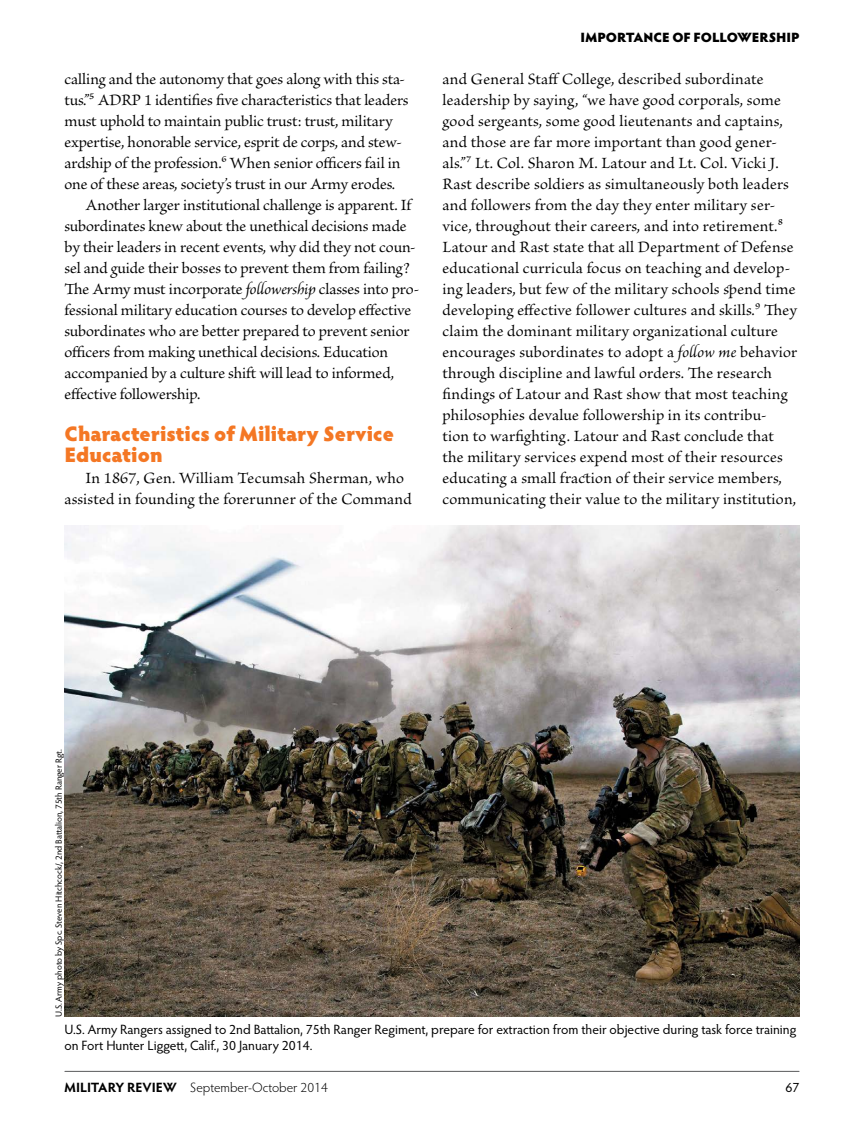
<style>
.page{position:relative;width:864px;height:1134px;background:#fff}
.page>*{position:absolute;margin:0;border:0;box-sizing:border-box;transform-origin:0 0}
.t1{font:900 21px/21px "Hypatia Sans Pro";color:#f47724}
.t2{font:16.5px/21px "Brioso Pro";letter-spacing:.005em;color:#000}
.t3{font:13.5px/16.5px "Hypatia Sans Pro";color:#000}
.t4{font:300 13.5px "Hypatia Sans Pro";color:#000}
.t5{font:900 13.5px "Hypatia Sans Pro";letter-spacing:-.01em;color:#000}
.t6{font:9px "Hypatia Sans Pro";letter-spacing:-.005em;color:#000}
.s1{font-style:italic}
.s2{font-weight:700}
</style>
<div class="page">
<hr style="left:65px;top:1071px;width:734px;height:1px;background:#58595b">
<img style="left:64px;top:525px;width:736px;height:492px">
<p class="t2" style="left:64px;top:69px;width:342px">calling and the autonomy that goes along with this sta-</p>
<p class="t2" style="left:64px;top:90px;width:346px">tus.”5 ADRP 1 identifies five characteristics that leaders</p>
<p class="t2" style="left:64px;top:111px;width:330px">must uphold to maintain public trust: trust, military</p>
<p class="t2" style="left:64px;top:132px;width:339px">expertise, honorable service, esprit de corps, and stew-</p>
<p class="t2" style="left:64px;top:153px;width:338px">ardship of the profession.6 When senior officers fail in</p>
<p class="t2" style="left:64px;top:174px;width:332px">one of these areas, society’s trust in our Army erodes.</p>
<p class="t2" style="left:86px;top:195px;width:327px">Another larger institutional challenge is apparent. If</p>
<p class="t2" style="left:64px;top:216px;width:344px">subordinates knew about the unethical decisions made</p>
<p class="t2" style="left:64px;top:237px;width:353px">by their leaders in recent events, why did they not coun-</p>
<p class="t2" style="left:64px;top:258px;width:347px">sel and guide their bosses to prevent them from failing?</p>
<p class="t2" style="left:64px;top:279px;width:356px">The Army must incorporate <span class="s1">followership</span> classes into pro-</p>
<p class="t2" style="left:64px;top:300px;width:348px">fessional military education courses to develop effective</p>
<p class="t2" style="left:64px;top:321px;width:346px">subordinates who are better prepared to prevent senior</p>
<p class="t2" style="left:64px;top:342px;width:325px">officers from making unethical decisions. Education</p>
<p class="t2" style="left:64px;top:363px;width:331px">accompanied by a culture shift will lead to informed,</p>
<p class="t2" style="left:64px;top:384px;width:137px">effective followership.</p>
<p class="t1" style="left:64px;top:422px;width:331px">Characteristics of Military Service<br>Education</p>
<p class="t2" style="left:64px;top:468px;width:349px;text-indent:21px">In 1867, Gen. William Tecumsah Sherman, who assisted in founding the forerunner of the Command</p>
<p class="t5" style="left:581px;top:27px;width:220px">IMPORTANCE OF FOLLOWERSHIP</p>
<p class="t2" style="left:442px;top:69px;width:356px">and General Staff College, described subordinate leadership by saying, “we have good corporals, some good sergeants, some good lieutenants and captains, and those are far more important than good gener&shy;als.”7 Lt. Col. Sharon M. Latour and Lt. Col. Vicki J.<br>Rast describe soldiers as simultaneously both leaders and followers from the day they enter military ser&shy;vice, throughout their careers, and into retirement.8<br>Latour and Rast state that all Department of Defense educational curricula focus on teaching and develop&shy;ing leaders, but few of the military schools spend time developing effective follower cultures and skills.9 They claim the dominant military organizational culture encourages subordinates to adopt a <span class="s1">follow me</span> behavior through discipline and lawful orders. The research findings of Latour and Rast show that most teaching philosophies devalue followership in its contribu&shy;tion to warfighting. Latour and Rast conclude that the military services expend most of their resources educating a small fraction of their service members, communicating their value to the military institution,</p>
<p class="t6" style="left:53px;top:1017px;width:270px;rotate:-90deg">U.S. Army photo by Spc. Steven Hitchcock/, 2nd Battalion, 75th Ranger Rgt.</p>
<p class="t3" style="left:64px;top:1020px;width:733px">U.S. Army Rangers assigned to 2nd Battalion, 75th Ranger Regiment, prepare for extraction from their objective during task force training on Fort Hunter Liggett, Calif., 30 January 2014.</p>
<p class="t4" style="left:64px;top:1079px;width:265px"><span class="s2">MILITARY REVIEW</span> September-October 2014</p>
<p class="t3" style="left:786px;top:1079px;width:15px">67</p>
</div>
